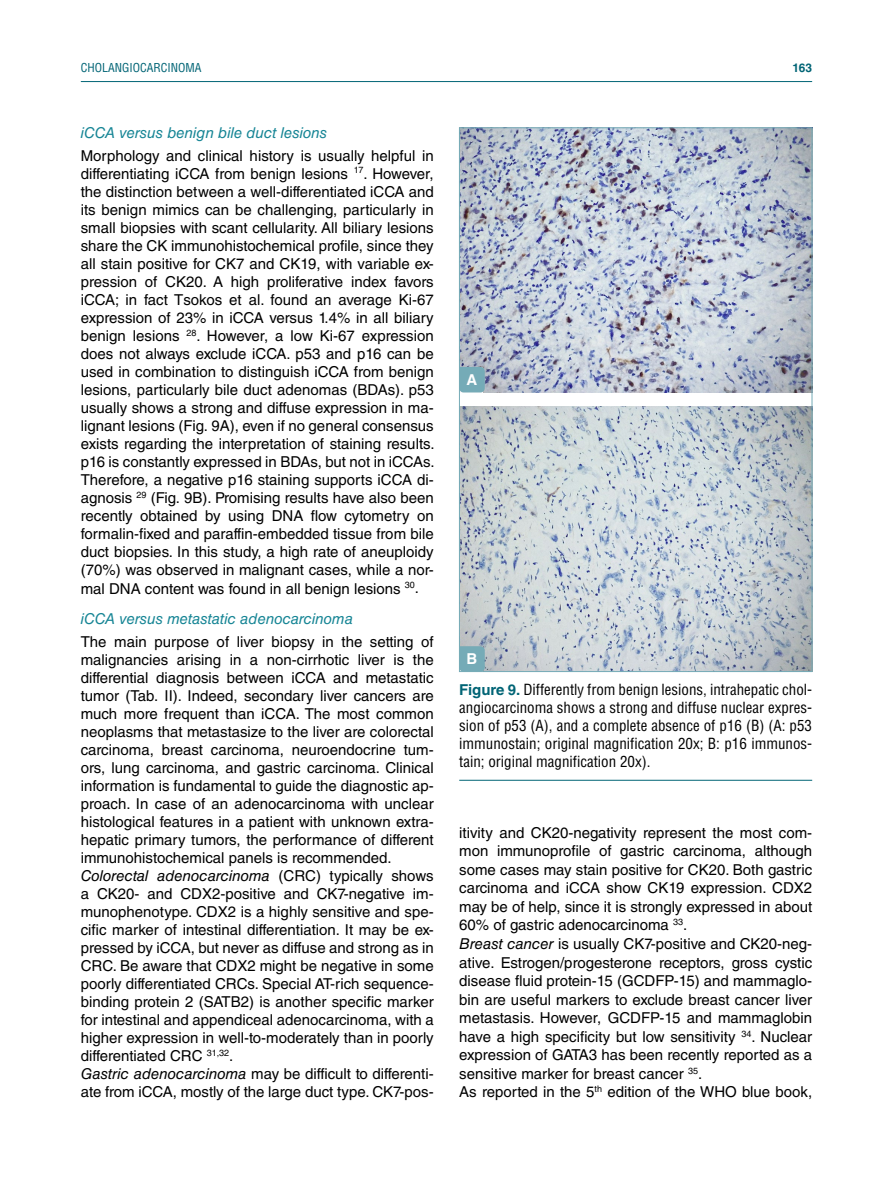
<style>
.page{position:relative;width:893px;height:1191px;background:#fff}
.page>*{position:absolute;margin:0;border:0;box-sizing:border-box;transform-origin:0 0}
.t1{font:15px/18px "Helvetica LT Std";color:#000}
.t2{font:condensed 15px/18px "Helvetica LT Std";color:#000;text-align:justify}
.t3{font:italic 15px "Helvetica LT Std";color:#168595}
.t4{font:700 15px "Helvetica LT Std";color:#fff}
.t5{font:condensed 12px "Helvetica LT Std";color:#006475}
.t6{font:700 12px "Helvetica LT Std";color:#006475}
.s1{font-style:italic}
.s2{font-weight:700;font-stretch:normal;color:#006475}
</style>
<div class="page">
<hr style="left:81px;top:81px;width:731px;height:1px;background:#006475">
<img style="left:461px;top:130px;width:349px;height:262px">
<img style="left:461px;top:407px;width:349px;height:263px">
<hr style="left:459px;top:780px;width:353px;height:1px;background:#006475">
<svg style="left:459px;top:367px;width:26px;height:25px"></svg>
<svg style="left:459px;top:646px;width:26px;height:26px"></svg>
<p class="t5" style="left:81px;top:61px;width:122px">CHOLANGIOCARCINOMA</p>
<p class="t6" style="left:792px;top:61px;width:21px">163</p>
<p class="t3" style="left:81px;top:124px;width:248px">iCCA versus benign bile duct lesions</p>
<p class="t1" style="left:81px;top:146px;width:355px;text-align:justify">Morphology and clinical history is usually helpful in differentiating iCCA from benign lesions <sup>17</sup>. However, the distinction between a well-differentiated iCCA and its benign mimics can be challenging, particularly in small biopsies with scant cellularity. All biliary lesions share the CK immunohistochemical profile, since they all stain positive for CK7 and CK19, with variable ex&shy;pression of CK20. A high proliferative index favors iCCA; in fact Tsokos et al. found an average Ki-67 expression of 23% in iCCA versus 1.4% in all biliary benign lesions <sup>28</sup>. However, a low Ki-67 expression does not always exclude iCCA. p53 and p16 can be used in combination to distinguish iCCA from benign lesions, particularly bile duct adenomas (BDAs). p53 usually shows a strong and diffuse expression in ma&shy;lignant lesions (Fig. 9A), even if no general consensus exists regarding the interpretation of staining results. p16 is constantly expressed in BDAs, but not in iCCAs.<br>Therefore, a negative p16 staining supports iCCA di&shy;agnosis <sup>29</sup> (Fig. 9B). Promising results have also been recently obtained by using DNA flow cytometry on formalin-fixed and paraffin-embedded tissue from bile duct biopsies. In this study, a high rate of aneuploidy (70%) was observed in malignant cases, while a nor&shy;mal DNA content was found in all benign lesions <sup>30</sup>.</p>
<p class="t3" style="left:81px;top:610px;width:274px">iCCA versus metastatic adenocarcinoma</p>
<p class="t1" style="left:81px;top:632px;width:354px">The main purpose of liver biopsy in the setting of malignancies arising in a non-cirrhotic liver is the differential diagnosis between iCCA and metastatic tumor (Tab. II). Indeed, secondary liver cancers are much more frequent than iCCA. The most common neoplasms that metastasize to the liver are colorectal carcinoma, breast carcinoma, neuroendocrine tum&shy;ors, lung carcinoma, and gastric carcinoma. Clinical information is fundamental to guide the diagnostic ap&shy;proach. In case of an adenocarcinoma with unclear histological features in a patient with unknown extra&shy;hepatic primary tumors, the performance of different immunohistochemical panels is recommended.<br><span class="s1">Colorectal adenocarcinoma</span> (CRC) typically shows a CK20- and CDX2-positive and CK7-negative im&shy;munophenotype. CDX2 is a highly sensitive and spe&shy;cific marker of intestinal differentiation. It may be ex&shy;pressed by iCCA, but never as diffuse and strong as in CRC. Be aware that CDX2 might be negative in some poorly differentiated CRCs. Special AT-rich sequence&shy;binding protein 2 (SATB2) is another specific marker for intestinal and appendiceal adenocarcinoma, with a higher expression in well-to-moderately than in poorly differentiated CRC <sup>31,32</sup>.<br><span class="s1">Gastric adenocarcinoma</span> may be difficult to differenti&shy;ate from iCCA, mostly of the large duct type. CK7-pos-</p>
<p class="t4" style="left:467px;top:371px;width:12px">A</p>
<p class="t4" style="left:467px;top:650px;width:12px">B</p>
<p class="t2" style="left:459px;top:680px;width:354px"><span class="s2">Figure 9.</span> Differently from benign lesions, intrahepatic chol&shy;angiocarcinoma shows a strong and diffuse nuclear expres&shy;sion of p53 (A), and a complete absence of p16 (B) (A: p53 immunostain; original magnification 20x; B: p16 immunos&shy;tain; original magnification 20x).</p>
<p class="t1" style="left:459px;top:823px;width:354px;line-height:18.6px">itivity and CK20-negativity represent the most com&shy;mon immunoprofile of gastric carcinoma, although some cases may stain positive for CK20. Both gastric carcinoma and iCCA show CK19 expression. CDX2 may be of help, since it is strongly expressed in about 60% of gastric adenocarcinoma <sup>33</sup>.<br><span class="s1">Breast cancer</span> is usually CK7-positive and CK20-neg&shy;ative. Estrogen/progesterone receptors, gross cystic disease fluid protein-15 (GCDFP-15) and mammaglo&shy;bin are useful markers to exclude breast cancer liver metastasis. However, GCDFP-15 and mammaglobin have a high specificity but low sensitivity <sup>34</sup>. Nuclear expression of GATA3 has been recently reported as a sensitive marker for breast cancer <sup>35</sup>.<br>As reported in the 5<sup>th</sup> edition of the WHO blue book,</p>
</div>
